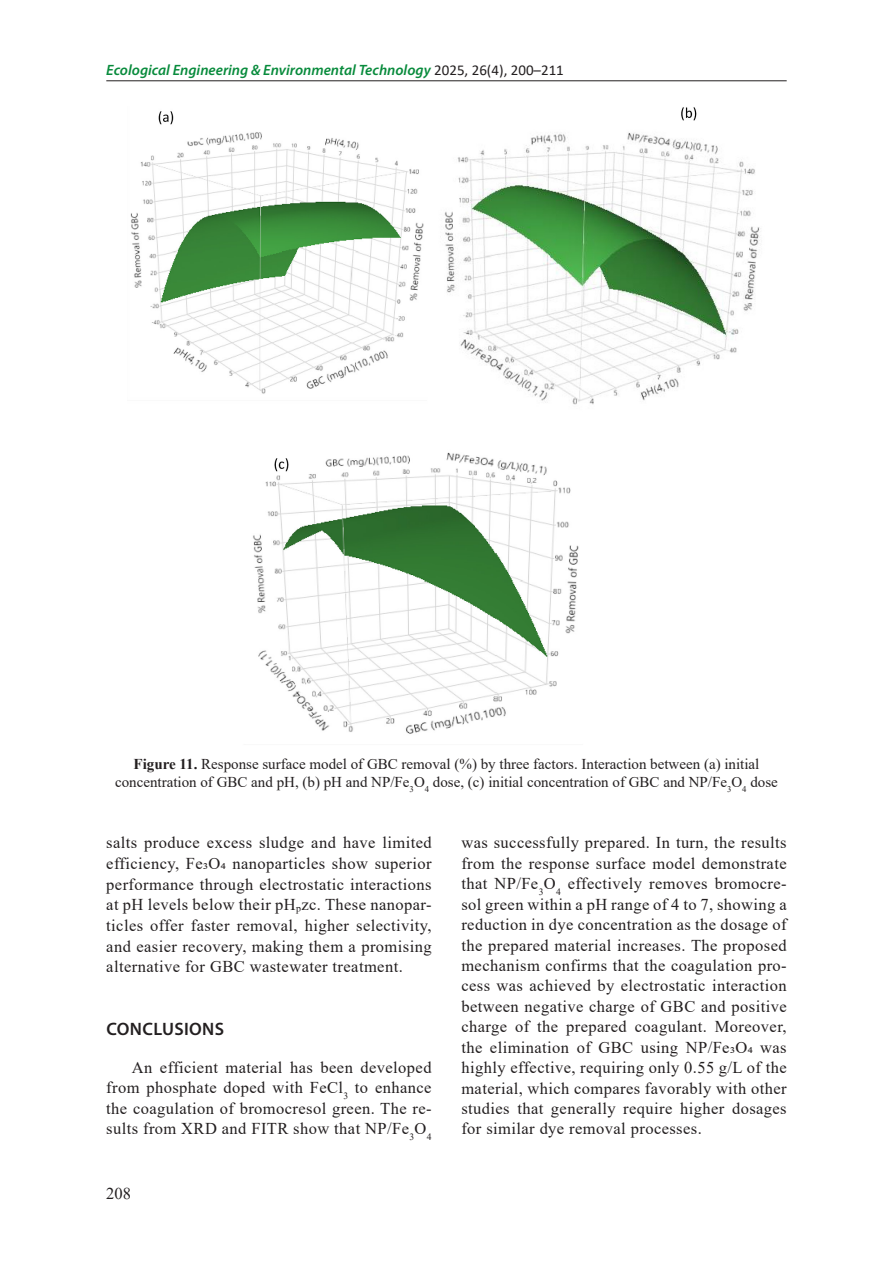
<style>
.page{position:relative;width:893px;height:1263px;background:#fff}
.page>*{position:absolute;margin:0;border:0;box-sizing:border-box;transform-origin:0 0}
.Heading_1{font:600 18px "Myriad Pro";letter-spacing:.02em;color:#231f20}
.Base_Text{font:16.5px/20.4px "Times New Roman";letter-spacing:.025em;color:#231f20;text-align:justify}
.Figure{font:15px/18px "Times New Roman";color:#231f20;text-align:center}
.t1{font:italic 600 15px "Myriad Pro";color:#088b3c}
.s1{font-family:"Calibri";font-weight:400;font-style:normal;color:#231f20}
.s2{font-weight:700}
</style>
<div class="page">
<hr style="left:106px;top:80px;width:681px;height:1px;background:#231f20">
<img style="left:130px;top:107px;width:630px;height:627px">
<p class="t1" style="left:106px;top:60px;width:459px">Ecological Engineering &amp; Environmental Technology <span class="s1">2025, 26(4), 200–211</span></p>
<p class="Figure" style="left:115px;top:755px;width:664px"><span class="s2">Figure 11.</span> Response surface model of GBC removal (%) by three factors. Interaction between (a) initial concentration of GBC and pH, (b) pH and NP/Fe<sub>3</sub>O<sub>4</sub> dose, (c) initial concentration of GBC and NP/Fe<sub>3</sub>O<sub>4</sub> dose</p>
<p class="Base_Text" style="left:106px;top:832px;width:327px">salts produce excess sludge and have limited efficiency, Fe₃O₄ nanoparticles show superior performance through electrostatic interactions at pH levels below their pHₚzc. These nanopar&shy;ticles offer faster removal, higher selectivity, and easier recovery, making them a promising alternative for GBC wastewater treatment.</p>
<p class="Heading_1" style="left:106px;top:1017px;width:119px">CONCLUSIONS</p>
<p class="Base_Text" style="left:106px;top:1056px;width:327px;text-indent:26px">An efficient material has been developed from phosphate doped with FeCl<sub>3</sub> to enhance the coagulation of bromocresol green. The re&shy;sults from XRD and FITR show that NP/Fe<sub>3</sub>O<sub>4</sub></p>
<p class="Base_Text" style="left:106px;top:1183px;width:26px">208</p>
<p class="Base_Text" style="left:461px;top:832px;width:327px">was successfully prepared. In turn, the results from the response surface model demonstrate that NP/Fe<sub>3</sub>O<sub>4</sub> effectively removes bromocre&shy;sol green within a pH range of 4 to 7, showing a reduction in dye concentration as the dosage of the prepared material increases. The proposed mechanism confirms that the coagulation pro&shy;cess was achieved by electrostatic interaction between negative charge of GBC and positive charge of the prepared coagulant. Moreover, the elimination of GBC using NP/Fe₃O₄ was highly effective, requiring only 0.55 g/L of the material, which compares favorably with other studies that generally require higher dosages for similar dye removal processes.</p>
</div>
